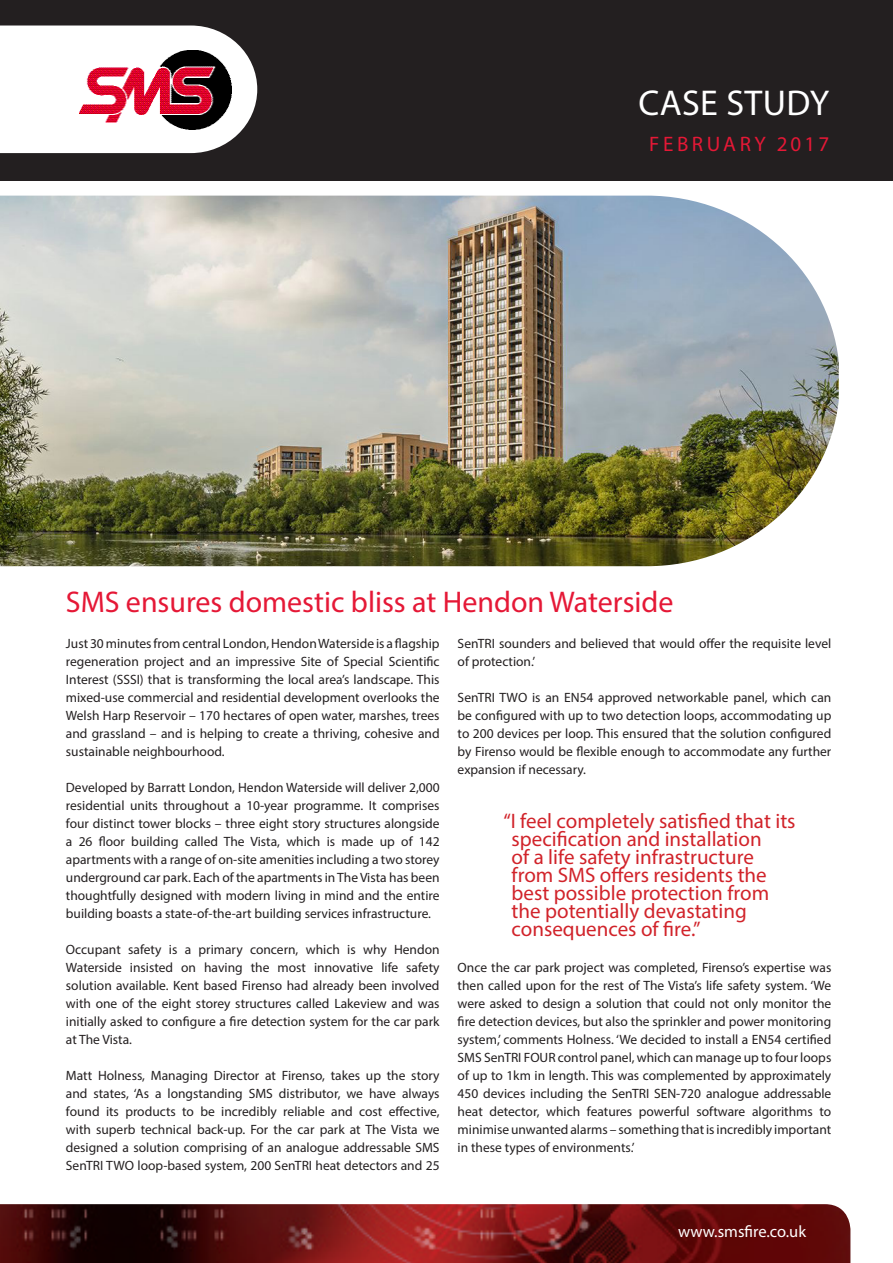
<style>
.page{position:relative;width:893px;height:1263px;background:#fff}
.page>*{position:absolute;margin:0;border:0;box-sizing:border-box;transform-origin:0 0}
.Case_Study_Title{font:36px "Myriad Pro";letter-spacing:.01em;color:#fff}
.Main_Heading{font:30px "Myriad Pro";color:#e51836}
.Body_Text{font:21px "Myriad Pro";color:#d1232a}
.Date{font:21px "Myriad Pro";letter-spacing:.165em;color:#e51836}
.Body_Text-2{font:16.5px "Myriad Pro";color:#fff}
.Body_Text-3{font:13.5px/18px "Myriad Pro";color:#231f20;text-align:justify}
</style>
<div class="page">
<div style="left:0;top:0;width:893px;height:180px;background:#231f20"></div>
<svg style="left:0;top:26px;width:257px;height:127px;background:#edeced"></svg>
<img style="left:79px;top:51px;width:152px;height:78px">
<img style="left:0;top:196px;width:839px;height:370px">
<img style="left:0;top:1204px;width:850px;height:59px">
<p class="Case_Study_Title" style="left:638px;top:81px;width:192px">CASE STUDY</p>
<p class="Date" style="left:649px;top:131px;width:181px">FEBRUARY 2017</p>
<p class="Main_Heading" style="left:66px;top:583px;width:609px">SMS ensures domestic bliss at Hendon Waterside</p>
<p class="Body_Text-3" style="left:66px;top:634px;width:375px">Just 30 minutes from central London, Hendon Waterside is a flagship regeneration project and an impressive Site of Special Scientific Interest (SSSI) that is transforming the local area’s landscape. This mixed-use commercial and residential development overlooks the Welsh Harp Reservoir – 170 hectares of open water, marshes, trees and grassland – and is helping to create a thriving, cohesive and sustainable neighbourhood.</p>
<p class="Body_Text-3" style="left:66px;top:778px;width:375px">Developed by Barratt London, Hendon Waterside will deliver 2,000 residential units throughout a 10-year programme. It comprises four distinct tower blocks – three eight story structures alongside a 26 floor building called The Vista, which is made up of 142 apartments with a range of on-site amenities including a two storey underground car park. Each of the apartments in The Vista has been thoughtfully designed with modern living in mind and the entire building boasts a state-of-the-art building services infrastructure.</p>
<p class="Body_Text-3" style="left:66px;top:940px;width:375px">Occupant safety is a primary concern, which is why Hendon Waterside insisted on having the most innovative life safety solution available. Kent based Firenso had already been involved with one of the eight storey structures called Lakeview and was initially asked to configure a fire detection system for the car park at The Vista.</p>
<p class="Body_Text-3" style="left:66px;top:1066px;width:375px">Matt Holness, Managing Director at Firenso, takes up the story and states, ‘As a longstanding SMS distributor, we have always found its products to be incredibly reliable and cost effective, with superb technical back-up. For the car park at The Vista we designed a solution comprising of an analogue addressable SMS SenTRI TWO loop-based system, 200 SenTRI heat detectors and 25</p>
<p class="Body_Text-3" style="left:458px;top:634px;width:375px">SenTRI sounders and believed that would offer the requisite level of protection.’</p>
<p class="Body_Text-3" style="left:458px;top:688px;width:375px">SenTRI TWO is an EN54 approved networkable panel, which can be configured with up to two detection loops, accommodating up to 200 devices per loop. This ensured that the solution configured by Firenso would be flexible enough to accommodate any further expansion if necessary.</p>
<p class="Body_Text" style="left:503px;top:808px;width:294px">“I feel completely satisfied that its</p>
<p class="Body_Text" style="left:512px;top:826px;width:252px">specification and installation</p>
<p class="Body_Text" style="left:512px;top:844px;width:244px">of a life safety infrastructure</p>
<p class="Body_Text" style="left:512px;top:862px;width:257px">from SMS offers residents the</p>
<p class="Body_Text" style="left:512px;top:880px;width:259px">best possible protection from</p>
<p class="Body_Text" style="left:512px;top:898px;width:237px">the potentially devastating</p>
<p class="Body_Text" style="left:512px;top:916px;width:190px">consequences of fire.”</p>
<p class="Body_Text-3" style="left:458px;top:958px;width:375px">Once the car park project was completed, Firenso’s expertise was then called upon for the rest of The Vista’s life safety system. ‘We were asked to design a solution that could not only monitor the fire detection devices, but also the sprinkler and power monitoring system,’ comments Holness. ‘We decided to install a EN54 certified SMS SenTRI FOUR control panel, which can manage up to four loops of up to 1km in length. This was complemented by approximately 450 devices including the SenTRI SEN-720 analogue addressable heat detector, which features powerful software algorithms to minimise unwanted alarms – something that is incredibly important in these types of environments.’</p>
<p class="Body_Text-2" style="left:678px;top:1221px;width:129px">www.smsfire.co.uk</p>
</div>
